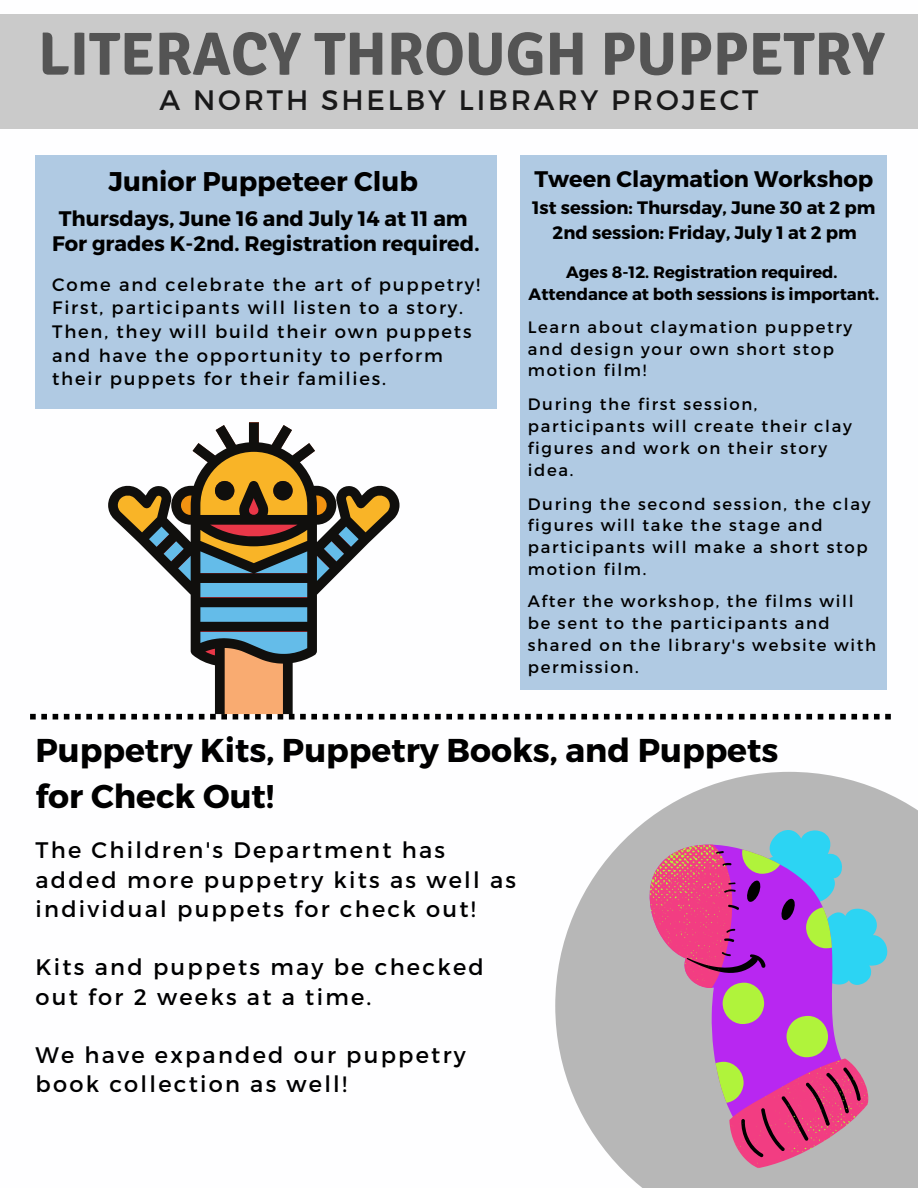
<style>
.page{position:relative;width:918px;height:1188px;background:#fff}
.page>*{position:absolute;margin:0;border:0;box-sizing:border-box;transform-origin:0 0}
.t1{font:700 60.75px "Signika";color:#545454}
.t2{font:700 33px "Montserrat";color:#000}
.t3{font:28.05px "Montserrat";letter-spacing:.1em;color:#000}
.t4{font:700 27px "Montserrat";color:#000}
.t5{font:22.5px/29.2px "Montserrat";letter-spacing:.1em;color:#000}
.t6{font:700 22.5px "Montserrat";color:#000}
.t7{font:700 21px "Montserrat";color:#000}
.t8{font:18px/23.7px "Montserrat";letter-spacing:.1em;color:#000}
.t9{font:700 18px "Montserrat";color:#000}
.t10{font:16.5px/21.9px "Montserrat";letter-spacing:.1em;color:#000}
.t11{font:700 16.5px "Montserrat";color:#000}
</style>
<div class="page">
<svg style="left:555px;top:772px;width:363px;height:416px;fill:#b7b7b7"></svg>
<svg style="left:737px;top:830px;width:150px;height:336px;fill:#b7b7b7"></svg>
<svg style="left:650px;top:845px;width:218px;height:323px"></svg>
<div style="left:0;top:14px;width:918px;height:115px;background:#cacaca"></div>
<div style="left:36px;top:156px;width:461px;height:253px;background:#b0cae3"></div>
<div style="left:520px;top:156px;width:367px;height:534px;background:#b0cae3"></div>
<svg style="left:30px;top:713px;width:861px;height:6px"></svg>
<svg style="left:108px;top:423px;width:292px;height:291px"></svg>
<p class="t1" style="left:38px;top:17px;width:848px">LITERACY THROUGH PUPPETRY</p>
<p class="t3" style="left:160px;top:82px;width:600px">A NORTH SHELBY LIBRARY PROJECT</p>
<p class="t4" style="left:109px;top:164px;width:311px">Junior Puppeteer Club</p>
<p class="t7" style="left:52px;top:230px;width:429px">For grades K-2nd. Registration required.</p>
<p class="t7" style="left:59px;top:205px;width:410px">Thursdays, June 16 and July 14 at 11 am</p>
<p class="t8" style="left:52px;top:272px;width:429px">Come and celebrate the art of puppetry!<br>First, participants will listen to a story.<br>Then, they will build their own puppets and have the opportunity to perform their puppets for their families.</p>
<p class="t6" style="left:534px;top:165px;width:340px">Tween Claymation Workshop</p>
<p class="t9" style="left:532px;top:196px;width:345px">1st session: Thursday, June 30 at 2 pm</p>
<p class="t9" style="left:553px;top:221px;width:306px">2nd session: Friday, July 1 at 2 pm</p>
<p class="t11" style="left:566px;top:261px;width:273px">Ages 8-12. Registration required.</p>
<p class="t11" style="left:529px;top:284px;width:352px">Attendance at both sessions is important.</p>
<p class="t10" style="left:528px;top:315px;width:326px">Learn about claymation puppetry and design your own short stop motion film!</p>
<p class="t10" style="left:528px;top:393px;width:325px">During the first session, participants will create their clay figures and work on their story idea.</p>
<p class="t10" style="left:528px;top:492px;width:344px">During the second session, the clay figures will take the stage and participants will make a short stop motion film.</p>
<p class="t10" style="left:528px;top:589px;width:350px">After the workshop, the films will be sent to the participants and shared on the library's website with permission.</p>
<p class="t2" style="left:36px;top:729px;width:744px">Puppetry Kits, Puppetry Books, and Puppets</p>
<p class="t2" style="left:36px;top:775px;width:240px">for Check Out!</p>
<p class="t5" style="left:36px;top:835px;width:482px">The Children's Department has added more puppetry kits as well as individual puppets for check out!</p>
<p class="t5" style="left:36px;top:952px;width:450px">Kits and puppets may be checked out for 2 weeks at a time.</p>
<p class="t5" style="left:36px;top:1039px;width:432px">We have expanded our puppetry book collection as well!</p>
</div>
